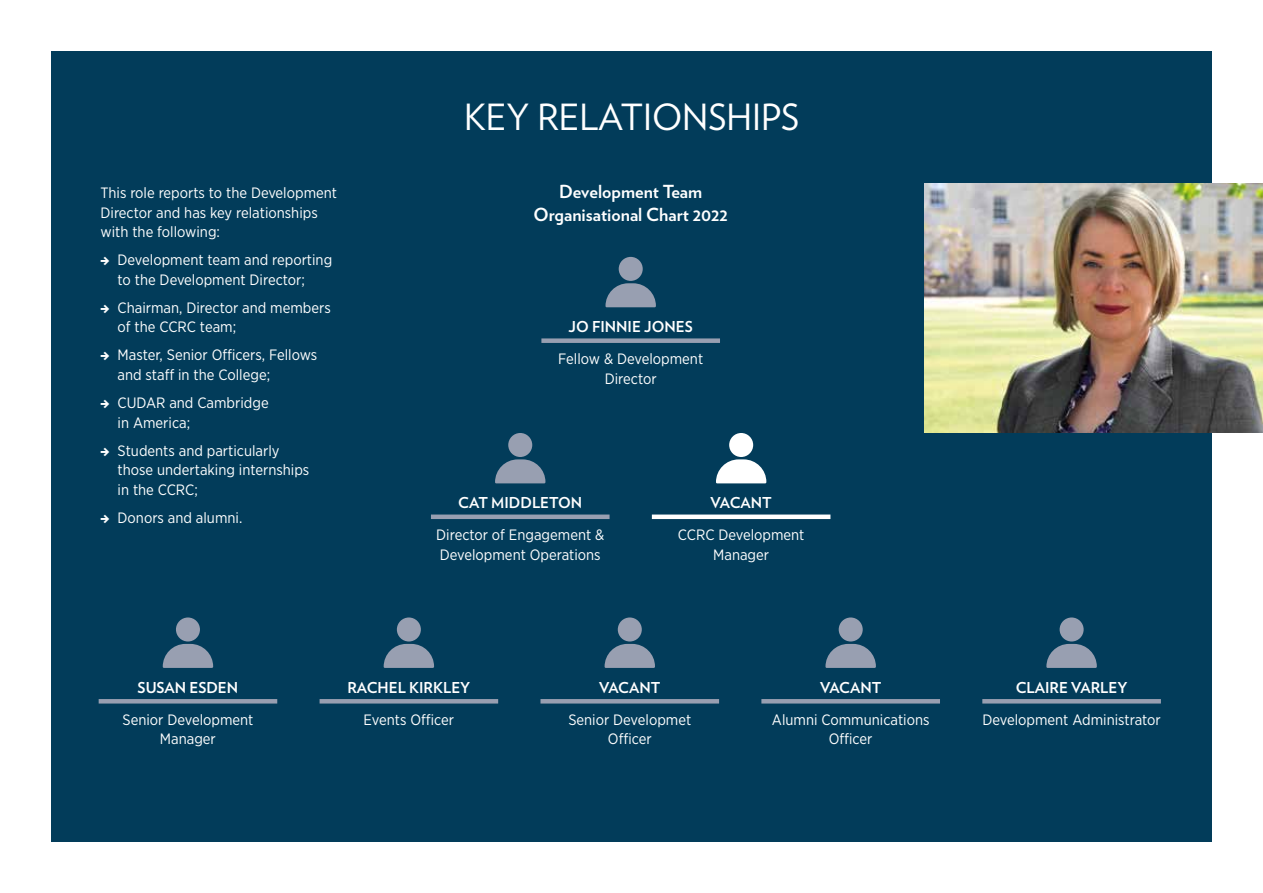
<style>
.page{position:relative;width:1263px;height:893px;background:#fff}
.page>*{position:absolute;margin:0;border:0;box-sizing:border-box;transform-origin:0 0}
.t1{font:36px "Verlag";color:#fff}
.t2{font:700 18px/22.5px "Verlag";color:#fff;text-align:center}
.t3{font:15px/19.5px "Gotham Narrow";color:#fff}
.t4{font:700 15px "Verlag";color:#fff}
.s1{font-family:"Aeonik";font-weight:700}
</style>
<div class="page">
<div style="left:51px;top:51px;width:1161px;height:791px;background:#023c5a"></div>
<div style="left:176px;top:617px;width:24px;height:24px;background:#989fb1;border-radius:50%"></div>
<svg style="left:163px;top:644px;width:50px;height:24px"></svg>
<hr style="left:99px;top:699px;width:178px;height:4px;background:#989fb1">
<div style="left:397px;top:617px;width:24px;height:24px;background:#989fb1;border-radius:50%"></div>
<svg style="left:384px;top:644px;width:50px;height:24px"></svg>
<hr style="left:320px;top:699px;width:178px;height:4px;background:#989fb1">
<div style="left:618px;top:617px;width:24px;height:24px;background:#989fb1;border-radius:50%"></div>
<svg style="left:604px;top:644px;width:51px;height:24px"></svg>
<hr style="left:540px;top:699px;width:179px;height:4px;background:#989fb1">
<div style="left:1059px;top:617px;width:24px;height:24px;background:#989fb1;border-radius:50%"></div>
<svg style="left:1046px;top:644px;width:51px;height:24px"></svg>
<hr style="left:982px;top:699px;width:179px;height:4px;background:#989fb1">
<div style="left:839px;top:617px;width:24px;height:24px;background:#989fb1;border-radius:50%"></div>
<svg style="left:825px;top:644px;width:51px;height:24px"></svg>
<hr style="left:761px;top:699px;width:179px;height:4px;background:#989fb1">
<div style="left:508px;top:433px;width:24px;height:24px;background:#989fb1;border-radius:50%"></div>
<svg style="left:495px;top:459px;width:50px;height:24px"></svg>
<hr style="left:431px;top:515px;width:178px;height:4px;background:#989fb1">
<div style="left:729px;top:433px;width:24px;height:24px;background:#fff;border-radius:50%"></div>
<svg style="left:716px;top:459px;width:50px;height:24px"></svg>
<hr style="left:652px;top:515px;width:178px;height:4px;background:#fff">
<div style="left:619px;top:257px;width:24px;height:24px;background:#989fb1;border-radius:50%"></div>
<svg style="left:605px;top:283px;width:51px;height:24px"></svg>
<div style="left:541px;top:338px;width:179px;height:5px;background:#989fb1"></div>
<img style="left:925px;top:184px;width:338px;height:249px">
<p class="t3" style="left:100px;top:183px;width:238px">This role reports to the Development<br>Director and has key relationships with the following:</p>
<p class="t3" style="left:118px;top:250px;width:216px;text-indent:-17px"><span class="s1">→</span> Development team and reporting to the Development Director;</p>
<p class="t3" style="left:118px;top:298px;width:215px;text-indent:-17px"><span class="s1">→</span> Chairman, Director and members of the CCRC team;</p>
<p class="t3" style="left:118px;top:345px;width:201px;text-indent:-17px"><span class="s1">→</span> Master, Senior Officers, Fellows and staff in the College;</p>
<p class="t3" style="left:118px;top:393px;width:153px;text-indent:-17px"><span class="s1">→</span> CUDAR and Cambridge in America;</p>
<p class="t3" style="left:118px;top:440px;width:193px;text-indent:-17px"><span class="s1">→</span> Students and particularly those undertaking internships in the CCRC;</p>
<p class="t3" style="left:100px;top:507px;width:143px"><span class="s1">→</span> Donors and alumni.</p>
<h1 class="t1" style="left:464px;top:90px;width:336px">KEY RELATIONSHIPS</h1>
<p class="t2" style="left:533px;top:179px;width:196px">Development Team<br>Organisational Chart 2022</p>
<p class="t4" style="left:569px;top:315px;width:126px">JO FINNIE JONES</p>
<p class="t3" style="left:558px;top:349px;width:146px;text-align:center">Fellow &amp; Development<br>Director</p>
<p class="t4" style="left:458px;top:491px;width:126px">CAT MIDDLETON</p>
<p class="t3" style="left:436px;top:525px;width:170px">Director of Engagement &amp;<br>Development Operations</p>
<p class="t4" style="left:710px;top:491px;width:63px">VACANT</p>
<p class="t3" style="left:678px;top:525px;width:128px;text-align:center">CCRC Development<br>Manager</p>
<p class="t4" style="left:138px;top:675px;width:102px">SUSAN ESDEN</p>
<p class="t3" style="left:122px;top:710px;width:132px;text-align:center">Senior Development<br>Manager</p>
<p class="t4" style="left:347px;top:675px;width:124px">RACHEL KIRKLEY</p>
<p class="t3" style="left:364px;top:710px;width:92px">Events Officer</p>
<p class="t4" style="left:599px;top:675px;width:63px">VACANT</p>
<p class="t3" style="left:568px;top:710px;width:124px;text-align:center">Senior Developmet<br>Officer</p>
<p class="t4" style="left:820px;top:675px;width:63px">VACANT</p>
<p class="t3" style="left:772px;top:710px;width:159px;text-align:center">Alumni Communications<br>Officer</p>
<p class="t4" style="left:1016px;top:675px;width:113px">CLAIRE VARLEY</p>
<p class="t3" style="left:982px;top:710px;width:180px">Development Administrator</p>
</div>
